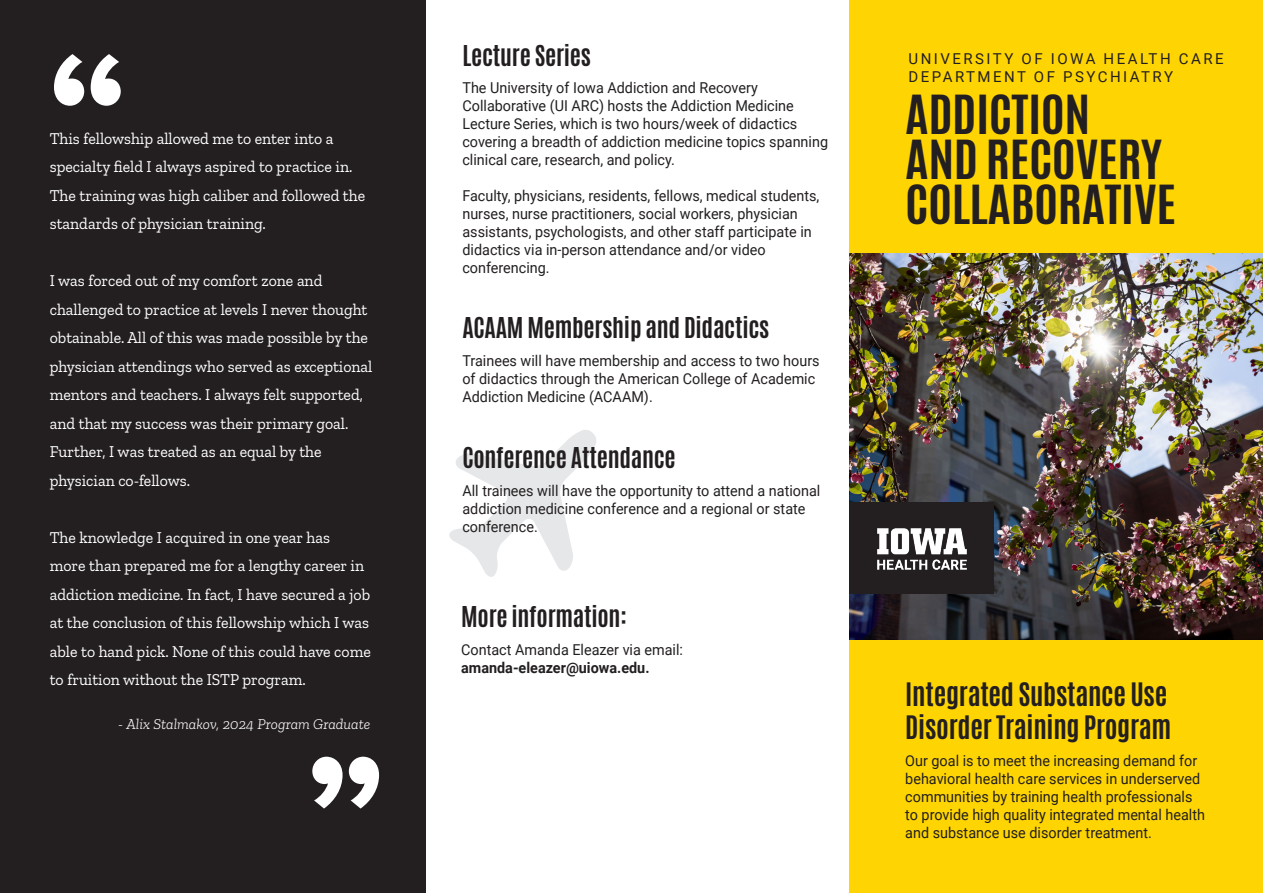
<style>
.page{position:relative;width:1263px;height:893px;background:#fff}
.page>*{position:absolute;margin:0;border:0;box-sizing:border-box;transform-origin:0 0}
._3__headline_black_-_medium{font:700 180px "Proxima Nova";color:#fff}
.black_headline_3{font:700 45px/45px "Antonio";letter-spacing:-.01em;color:#231f20;scale:1.1 1}
.black_headline{font:700 27px/32.4px "Antonio";letter-spacing:-.01em;color:#231f20}
.black_headline-2{font:700 24px "Antonio";letter-spacing:-.01em;color:#231f20}
.text{font:16.5px/28.5px "Zilla Slab";color:#fff;scale:.96 1}
.text-2{font:15px/18px "Roboto";color:#231f20;scale:.96 1}
.web{font:15px/18px "Roboto";letter-spacing:.165em;color:#231f20}
.text-3{font:italic 300 15px "Zilla Slab";color:#fff;scale:.96 1}
.s1{font-weight:700}
</style>
<div class="page">
<div style="left:0;top:0;width:425px;height:893px;background:#231f20"></div>
<div style="left:850px;top:0;width:413px;height:893px;background:#fed503"></div>
<img style="left:850px;top:253px;width:413px;height:387px">
<div style="left:850px;top:503px;width:144px;height:91px;background:#231f20"></div>
<img style="left:877px;top:528px;width:90px;height:42px">
<svg style="left:449px;top:430px;width:147px;height:147px"></svg>
<p class="_3__headline_black_-_medium" style="left:47px;top:-18px;width:84px">“</p>
<p class="text" style="left:50px;top:124px;width:330px">This fellowship allowed me to enter into a specialty field I always aspired to practice in.<br>The training was high caliber and followed the standards of physician training.</p>
<p class="text" style="left:50px;top:267px;width:338px">I was forced out of my comfort zone and challenged to practice at levels I never thought obtainable. All of this was made possible by the physician attendings who served as exceptional mentors and teachers. I always felt supported, and that my success was their primary goal.<br>Further, I was treated as an equal by the physician co-fellows.</p>
<p class="text" style="left:50px;top:523px;width:336px">The knowledge I acquired in one year has<br>more than prepared me for a lengthy career in addiction medicine. In fact, I have secured a job at the conclusion of this fellowship which I was able to hand pick. None of this could have come to fruition without the ISTP program.</p>
<p class="text-3" style="left:118px;top:716px;width:264px">- Alix Stalmakov, 2024 Program Graduate</p>
<p class="_3__headline_black_-_medium" style="left:304px;top:684px;width:84px">”</p>
<p class="black_headline-2" style="left:462px;top:37px;width:130px">Lecture Series</p>
<p class="text-2" style="left:462px;top:78px;width:382px">The University of Iowa Addiction and Recovery Collaborative (UI ARC) hosts the Addiction Medicine Lecture Series, which is two hours/week of didactics covering a breadth of addiction medicine topics spanning clinical care, research, and policy.</p>
<p class="text-2" style="left:462px;top:186px;width:373px">Faculty, physicians, residents, fellows, medical students, nurses, nurse practitioners, social workers, physician assistants, psychologists, and other staff participate in didactics via in-person attendance and/or video conferencing.</p>
<p class="black_headline-2" style="left:462px;top:309px;width:308px">ACAAM Membership and Didactics</p>
<p class="text-2" style="left:462px;top:351px;width:374px">Trainees will have membership and access to two hours of didactics through the American College of Academic<br>Addiction Medicine (ACAAM).</p>
<p class="black_headline-2" style="left:462px;top:440px;width:215px">Conference Attendance</p>
<p class="text-2" style="left:462px;top:481px;width:374px">All trainees will have the opportunity to attend a national addiction medicine conference and a regional or state conference.</p>
<p class="black_headline-2" style="left:461px;top:599px;width:167px">More information:</p>
<p class="text-2" style="left:461px;top:640px;width:233px">Contact Amanda Eleazer via email: <span class="s1">amanda-eleazer@uiowa.edu.</span></p>
<p class="web" style="left:908px;top:50px;width:317px">UNIVERSITY OF IOWA HEALTH CARE<br>DEPARTMENT OF PSYCHIATRY</p>
<p class="black_headline_3" style="left:905px;top:93px;width:235px">ADDICTION<br>AND RECOVERY</p>
<p class="black_headline_3" style="left:905px;top:183px;width:248px">COLLABORATIVE</p>
<p class="black_headline" style="left:905px;top:679px;width:268px">Integrated Substance Use<br>Disorder Training Program</p>
<p class="text-2" style="left:905px;top:751px;width:314px">Our goal is to meet the increasing demand for behavioral health care services in underserved communities by training health professionals to provide high quality integrated mental health and substance use disorder treatment.</p>
</div>
